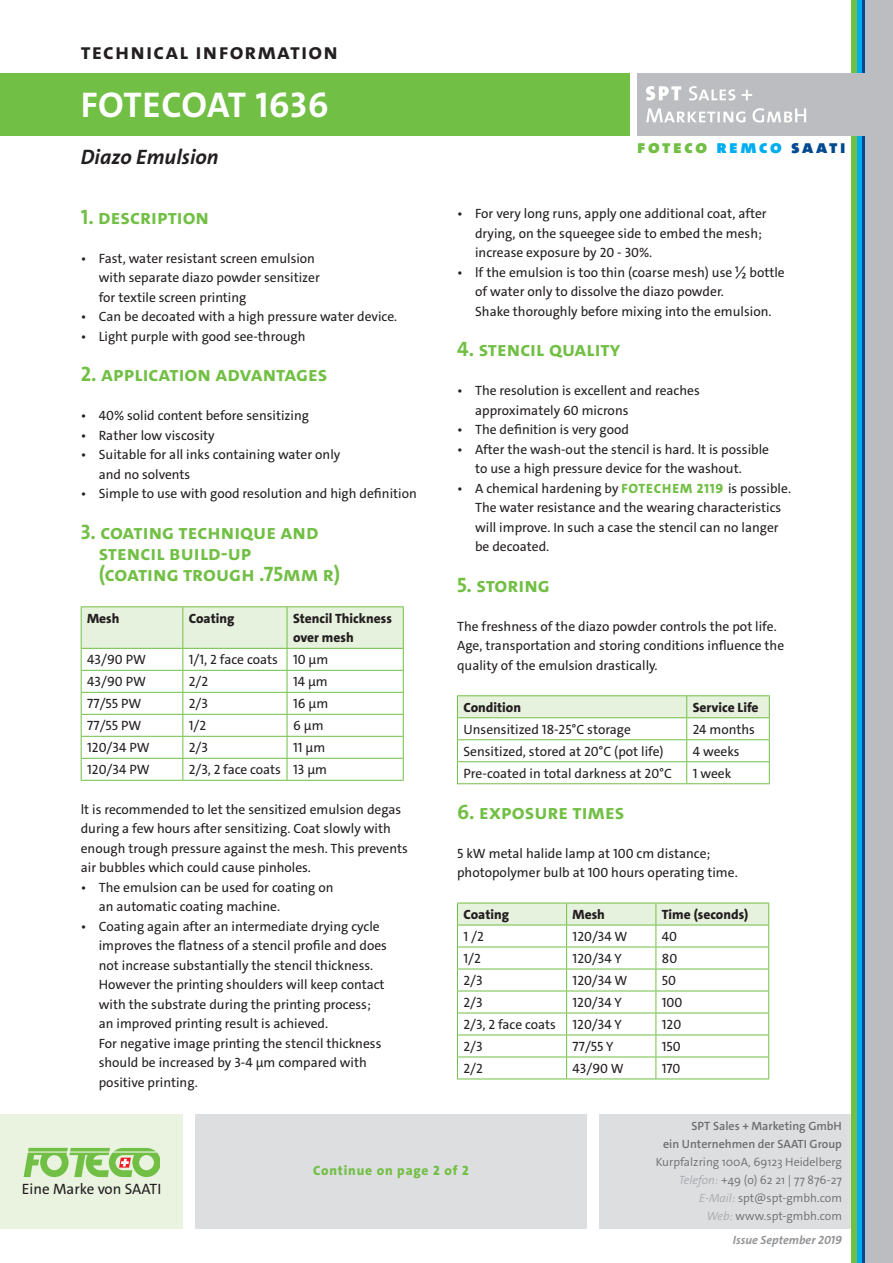
<style>
.page{position:relative;width:893px;height:1263px;background:#fff}
.page>*{position:absolute;margin:0;border:0;box-sizing:border-box;transform-origin:0 0}
.t1{font:700 36px "The Sans C4 s";letter-spacing:.015em;color:#fff}
.t2{font:700 22.5px "The Sans C4 s";letter-spacing:.05em;color:#231f20}
.t3{font:700 21px/21px "The Sans C4 s";color:#71bf44}
.t4{font:italic 700 21px "The Sans C4 s";color:#231f20}
.t5{font:900 18.75px "The Sans C4 s";letter-spacing:.14em;color:#71bf44}
.t6{font:15px "The Sans C4 s";color:#231f20}
.t7{font:13.5px/19.5px "The Sans C4 s";color:#231f20}
.t8{font:800 13.5px/19.5px "The Sans C4 s";color:#231f20}
.t9{font:800 13.5px "The Sans C4 s";letter-spacing:.06em;color:#71bf44}
.t10{font:300 12px/18px "The Sans C4 s";color:#6c6d70;text-align:right}
.t11{font:600 12px/18px "The Sans C4 s";color:#6c6d70;text-align:right}
.t12{font:italic 700 12px "The Sans C4 s";color:#939598}
.s1{color:#00aeef}
.s2{color:#014990}
.s3{font-weight:800;color:#71bf44}
.s4{font-style:italic;color:#a8a9ad}
</style>
<div class="page">
<div style="left:195px;top:1114px;width:392px;height:115px;background:#dddee0"></div>
<div style="left:600px;top:1114px;width:259px;height:115px;background:#dddee0"></div>
<div style="left:0;top:73px;width:629px;height:63px;background:#71bf44"></div>
<div style="left:865px;top:0;width:28px;height:1263px;background:#bcbdc0"></div>
<svg style="left:861px;top:0;width:4px;height:1263px;background:#0062a7"></svg>
<div style="left:856px;top:0;width:5px;height:1263px;background:#00aeef"></div>
<div style="left:851px;top:0;width:5px;height:1263px;background:#71bf44"></div>
<div style="left:637px;top:73px;width:231px;height:63px;background:#bcbdc0"></div>
<svg style="left:646px;top:108px;width:160px;height:15px"></svg>
<svg style="left:646px;top:86px;width:106px;height:15px"></svg>
<div style="left:0;top:1114px;width:183px;height:115px;background:#e9f3e0"></div>
<svg style="left:24px;top:1148px;width:136px;height:29px"></svg>
<hr style="left:81px;top:606px;width:102px;height:1px;background:#71bf44">
<hr style="left:183px;top:606px;width:104px;height:1px;background:#71bf44">
<hr style="left:287px;top:606px;width:117px;height:1px;background:#71bf44">
<svg style="left:81px;top:607px;width:323px;height:173px"></svg>
<hr style="left:81px;top:780px;width:102px;height:1px;background:#71bf44">
<hr style="left:183px;top:780px;width:104px;height:1px;background:#71bf44">
<hr style="left:287px;top:780px;width:117px;height:1px;background:#71bf44">
<hr style="left:457px;top:695px;width:230px;height:1px;background:#71bf44">
<hr style="left:687px;top:695px;width:83px;height:1px;background:#71bf44">
<svg style="left:457px;top:696px;width:313px;height:87px"></svg>
<hr style="left:457px;top:783px;width:230px;height:1px;background:#71bf44">
<hr style="left:687px;top:783px;width:83px;height:1px;background:#71bf44">
<svg style="left:457px;top:903px;width:312px;height:175px"></svg>
<hr style="left:457px;top:1078px;width:110px;height:1px;background:#71bf44">
<hr style="left:567px;top:1078px;width:89px;height:1px;background:#71bf44">
<hr style="left:656px;top:1078px;width:113px;height:1px;background:#71bf44">
<h2 class="t2" style="left:81px;top:37px;width:259px">technical information</h2>
<h1 class="t1" style="left:81px;top:82px;width:249px">FOTECOAT 1636</h1>
<h3 class="t4" style="left:81px;top:144px;width:139px">Diazo Emulsion</h3>
<h3 class="t3" style="left:81px;top:206px;width:130px">1. description</h3>
<p class="t7" style="left:99px;top:249px;width:222px;text-indent:-18px">• Fast, water resistant screen emulsion with separate diazo powder sensitizer for textile screen printing</p>
<p class="t7" style="left:81px;top:307px;width:318px">• Can be decoated with a high pressure water device.</p>
<p class="t7" style="left:81px;top:327px;width:226px">• Light purple with good see-through</p>
<h3 class="t3" style="left:81px;top:364px;width:248px">2. application advantages</h3>
<p class="t7" style="left:81px;top:406px;width:230px">• 40% solid content before sensitizing</p>
<p class="t7" style="left:81px;top:426px;width:135px">• Rather low viscosity</p>
<p class="t7" style="left:99px;top:445px;width:243px;text-indent:-18px">• Suitable for all inks containing water only and no solvents</p>
<p class="t7" style="left:81px;top:484px;width:337px">• Simple to use with good resolution and high definition</p>
<h3 class="t3" style="left:99px;top:521px;width:243px;text-indent:-18px">3. coating technique and stencil build-up<br>(coating trough .75mm r)</h3>
<p class="t8" style="left:87px;top:609px;width:34px">Mesh</p>
<p class="t8" style="left:189px;top:609px;width:47px">Coating</p>
<p class="t8" style="left:293px;top:609px;width:100px">Stencil Thickness over mesh</p>
<p class="t7" style="left:87px;top:650px;width:60px">43/90 PW</p>
<p class="t7" style="left:189px;top:650px;width:141px">1/1, 2 face coats 10 µm</p>
<p class="t7" style="left:87px;top:672px;width:60px">43/90 PW</p>
<p class="t7" style="left:189px;top:672px;width:21px">2/2</p>
<p class="t7" style="left:293px;top:672px;width:36px">14 µm</p>
<p class="t7" style="left:87px;top:694px;width:56px">77/55 PW</p>
<p class="t7" style="left:189px;top:694px;width:21px">2/3</p>
<p class="t7" style="left:293px;top:694px;width:37px">16 µm</p>
<p class="t7" style="left:87px;top:716px;width:56px">77/55 PW</p>
<p class="t7" style="left:189px;top:716px;width:19px">1/2</p>
<p class="t7" style="left:293px;top:716px;width:32px">6 µm</p>
<p class="t7" style="left:87px;top:738px;width:64px">120/34 PW</p>
<p class="t7" style="left:189px;top:738px;width:21px">2/3</p>
<p class="t7" style="left:293px;top:738px;width:34px">11 µm</p>
<p class="t7" style="left:87px;top:760px;width:64px">120/34 PW</p>
<p class="t7" style="left:189px;top:760px;width:140px">2/3, 2 face coats 13 µm</p>
<p class="t7" style="left:81px;top:799px;width:328px">lt is recommended to let the sensitized emulsion degas during a few hours after sensitizing. Coat slowly with enough trough pressure against the mesh. This prevents air bubbles which could cause pinholes.</p>
<p class="t7" style="left:99px;top:877px;width:236px;text-indent:-18px">• The emulsion can be used for coating on an automatic coating machine.</p>
<p class="t7" style="left:99px;top:916px;width:290px;text-indent:-18px">• Coating again after an intermediate drying cycle improves the flatness of a stencil profile and does not increase substantially the stencil thickness.<br>However the printing shoulders will keep contact with the substrate during the printing process; an improved printing result is achieved.<br>For negative image printing the stencil thickness should be increased by 3-4 µm compared with positive printing.</p>
<h3 class="t5" style="left:637px;top:135px;width:210px">foteco <span class="s1">remco</span> <span class="s2">saati</span></h3>
<p class="t7" style="left:475px;top:204px;width:293px;text-indent:-18px">• For very long runs, apply one additional coat, after drying, on the squeegee side to embed the mesh; increase exposure by 20 - 30%.</p>
<p class="t7" style="left:475px;top:263px;width:311px;text-indent:-18px">• lf the emulsion is too thin (coarse mesh) use ½ bottle of water only to dissolve the diazo powder.<br>Shake thoroughly before mixing into the emulsion.</p>
<h3 class="t3" style="left:457px;top:339px;width:165px">4. stencil quality</h3>
<p class="t7" style="left:475px;top:381px;width:226px;text-indent:-18px">• The resolution is excellent and reaches approximately 60 microns</p>
<p class="t7" style="left:457px;top:420px;width:173px">• The definition is very good</p>
<p class="t7" style="left:475px;top:440px;width:295px;text-indent:-18px">• After the wash-out the stencil is hard. lt is possible to use a high pressure device for the washout.</p>
<p class="t7" style="left:475px;top:479px;width:318px;text-indent:-18px">• A chemical hardening by <span class="s3">FOTECHEM 2119</span> is possible.<br>The water resistance and the wearing characteristics will improve. In such a case the stencil can no langer be decoated.</p>
<h3 class="t3" style="left:457px;top:574px;width:94px">5. storing</h3>
<p class="t7" style="left:457px;top:617px;width:329px">The freshness of the diazo powder controls the pot life.<br>Age, transportation and storing conditions influence the quality of the emulsion drastically.</p>
<p class="t8" style="left:463px;top:697px;width:59px">Condition</p>
<p class="t8" style="left:693px;top:697px;width:67px">Service Life</p>
<p class="t7" style="left:463px;top:719px;width:169px">Unsensitized 18-25°C storage</p>
<p class="t7" style="left:693px;top:719px;width:64px">24 months</p>
<p class="t7" style="left:463px;top:741px;width:202px">Sensitized, stored at 20°C (pot life)</p>
<p class="t7" style="left:693px;top:741px;width:48px">4 weeks</p>
<p class="t7" style="left:463px;top:763px;width:210px">Pre-coated in total darkness at 20°C</p>
<p class="t7" style="left:693px;top:763px;width:40px">1 week</p>
<h3 class="t3" style="left:457px;top:801px;width:169px">6. exposure times</h3>
<p class="t7" style="left:457px;top:843px;width:282px">5 kW metal halide lamp at 100 cm distance; photopolymer bulb at 100 hours operating time.</p>
<p class="t8" style="left:463px;top:905px;width:47px">Coating</p>
<p class="t8" style="left:573px;top:905px;width:34px">Mesh</p>
<p class="t8" style="left:662px;top:905px;width:88px">Time (seconds)</p>
<p class="t7" style="left:463px;top:927px;width:22px">1 /2</p>
<p class="t7" style="left:573px;top:927px;width:56px">120/34 W</p>
<p class="t7" style="left:662px;top:927px;width:17px">40</p>
<p class="t7" style="left:463px;top:949px;width:19px">1/2</p>
<p class="t7" style="left:573px;top:949px;width:51px">120/34 Y</p>
<p class="t7" style="left:662px;top:949px;width:17px">80</p>
<p class="t7" style="left:463px;top:971px;width:21px">2/3</p>
<p class="t7" style="left:573px;top:971px;width:56px">120/34 W</p>
<p class="t7" style="left:662px;top:971px;width:16px">50</p>
<p class="t7" style="left:463px;top:993px;width:21px">2/3</p>
<p class="t7" style="left:573px;top:993px;width:51px">120/34 Y</p>
<p class="t7" style="left:662px;top:993px;width:22px">100</p>
<p class="t7" style="left:463px;top:1015px;width:160px">2/3, 2 face coats 120/34 Y</p>
<p class="t7" style="left:662px;top:1015px;width:21px">120</p>
<p class="t7" style="left:463px;top:1037px;width:21px">2/3</p>
<p class="t7" style="left:572px;top:1037px;width:42px">77/55 Y</p>
<p class="t7" style="left:662px;top:1037px;width:20px">150</p>
<p class="t7" style="left:463px;top:1059px;width:21px">2/2</p>
<p class="t7" style="left:572px;top:1059px;width:53px">43/90 W</p>
<p class="t7" style="left:662px;top:1059px;width:20px">170</p>
<p class="t6" style="left:22px;top:1179px;width:141px">Eine Marke von SAATI</p>
<p class="t9" style="left:313px;top:1162px;width:157px">Continue on page 2 of 2</p>
<p class="t11" style="left:663px;top:1117px;width:180px">SPT Sales + Marketing GmbH<br>ein Unternehmen der SAATI Group</p>
<p class="t10" style="left:656px;top:1153px;width:188px">Kurpfalzring 100A, 69123 Heidelberg<br><span class="s4">Telefon:</span> +49 (o) 62 21 | 77 876-27<br><span class="s4">E-Mail:</span> spt@spt-gmbh.com<br><span class="s4">Web:</span> www.spt-gmbh.com</p>
<p class="t12" style="left:733px;top:1232px;width:110px">Issue September 2019</p>
</div>
